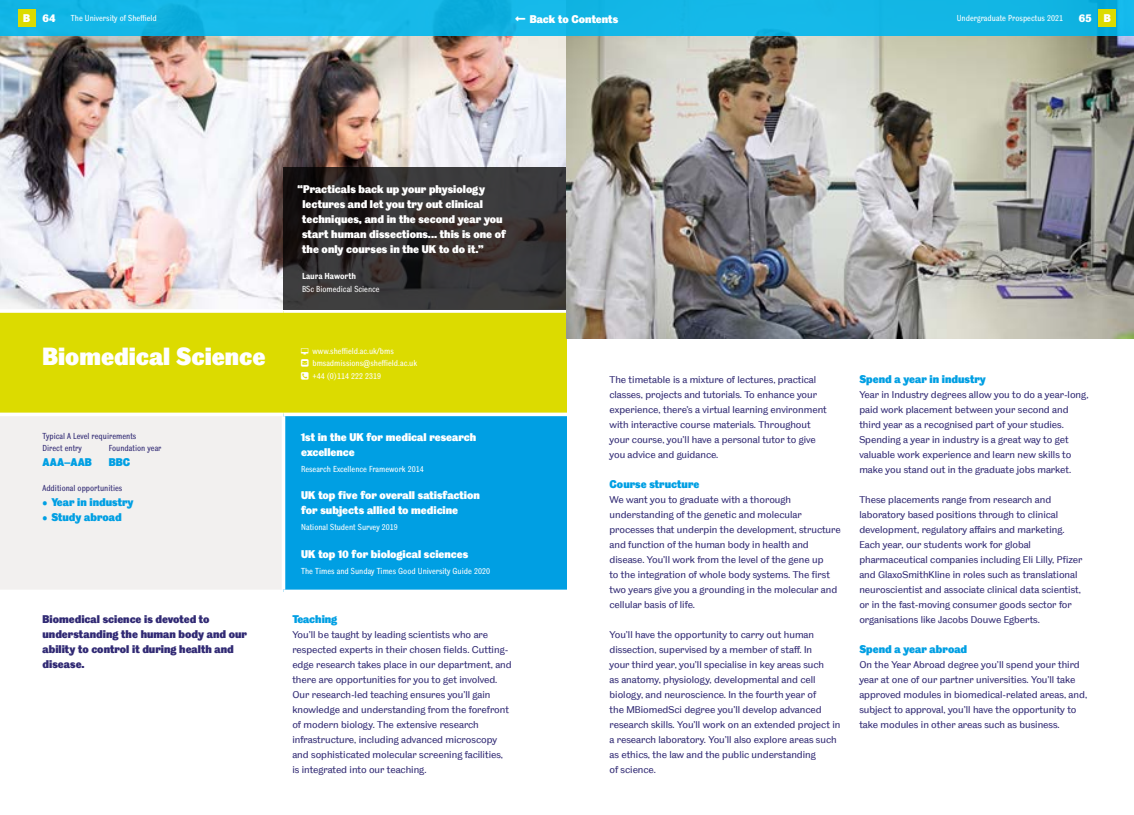
<style>
.page{position:relative;width:1134px;height:815px;background:#fff}
.page>*{position:absolute;margin:0;border:0;box-sizing:border-box;transform-origin:0 0}
.t1{font:25px "TUOS Pro Blake Display";color:#fff}
.t2{font:11.25px/15px "TUOS Pro Blake Display";color:#fff}
.t3{font:11.25px/15px "TUOS Pro Blake Display";color:#312a74}
.t4{font:11.25px "TUOS Pro Blake Display";color:#009fe3}
.t5{font:10px/15px "TUOS Blake";color:#312a74}
.t6{font:8.75px/12.5px "TUOS Pro Blake Cond";color:#fff}
.t7{font:8.75px/12.5px "TUOS Pro Blake Cond";color:#312a74}
.t8{font:700 8.75px "TUOS Pro Blake Cond";color:#fff}
</style>
<div class="page">
<img style="left:0;top:35px;width:567px;height:274px">
<div style="left:0;top:313px;width:567px;height:100px;background:#dcdb00"></div>
<div style="left:0;top:414px;width:283px;height:177px;background:#f2f0ef"></div>
<div style="left:283px;top:414px;width:284px;height:177px;background:#009fe3"></div>
<hr style="left:0;top:413px;width:283px;height:3px;background:#fff">
<hr style="left:283px;top:413px;width:284px;height:3px;background:#fff">
<hr style="left:282px;top:416px;width:3px;height:174px;background:#fff">
<svg style="left:0;top:309px;width:283px;height:4px"></svg>
<svg style="left:283px;top:309px;width:284px;height:4px"></svg>
<hr style="left:0;top:590px;width:283px;height:3px;background:#fff">
<hr style="left:283px;top:590px;width:284px;height:3px;background:#fff">
<svg style="left:283px;top:167px;width:284px;height:142px;background:#322f30"></svg>
<img style="left:567px;top:35px;width:567px;height:303px">
<div style="left:0;top:0;width:1134px;height:35px;background:#14b7e7"></div>
<div style="left:18px;top:9px;width:17px;height:18px;background:#dcdb00"></div>
<div style="left:1098px;top:9px;width:18px;height:18px;background:#dcdb00"></div>
<svg style="left:301px;top:348px;width:10px;height:32px"></svg>
<p class="t2" style="left:23px;top:11px;width:34px">B 64</p>
<p class="t6" style="left:71px;top:12px;width:87px">The University of Sheffield</p>
<p class="t2" style="left:530px;top:11px;width:90px">Back to Contents</p>
<p class="t6" style="left:957px;top:12px;width:108px">Undergraduate Prospectus 2021</p>
<p class="t2" style="left:1079px;top:11px;width:34px">65 B</p>
<p class="t2" style="left:302px;top:182px;width:206px;text-indent:-4px">“Practicals back up your physiology lectures and let you try out clinical techniques, and in the second year you start human dissections... this is one of the only courses in the UK to do it.”</p>
<p class="t8" style="left:302px;top:271px;width:55px">Laura Haworth</p>
<p class="t6" style="left:302px;top:282px;width:79px">BSc Biomedical Science</p>
<h1 class="t1" style="left:43px;top:341px;width:224px">Biomedical Science</h1>
<p class="t6" style="left:312px;top:345px;width:106px">www.sheffield.ac.uk/bms bmsadmissions@sheffield.ac.uk +44 (0)114 222 2319</p>
<p class="t7" style="left:43px;top:429px;width:95px">Typical A Level requirements<br>Direct entry</p>
<p class="t7" style="left:109px;top:442px;width:54px">Foundation year</p>
<p class="t4" style="left:43px;top:455px;width:51px">AAA–AAB</p>
<p class="t4" style="left:109px;top:455px;width:23px">BBC</p>
<p class="t7" style="left:43px;top:482px;width:81px">Additional opportunities</p>
<p class="t4" style="left:43px;top:495px;width:93px">• Year in industry</p>
<p class="t4" style="left:43px;top:510px;width:81px">• Study abroad</p>
<p class="t2" style="left:301px;top:429px;width:176px">1st in the UK for medical research excellence</p>
<p class="t6" style="left:301px;top:462px;width:124px">Research Excellence Framework 2014</p>
<p class="t2" style="left:301px;top:488px;width:180px">UK top five for overall satisfaction for subjects allied to medicine</p>
<p class="t6" style="left:301px;top:521px;width:98px">National Student Survey 2019</p>
<p class="t2" style="left:301px;top:546px;width:169px">UK top 10 for biological sciences</p>
<p class="t6" style="left:301px;top:564px;width:190px">The Times and Sunday Times Good University Guide 2020</p>
<p class="t3" style="left:43px;top:612px;width:206px">Biomedical science is devoted to understanding the human body and our ability to control it during health and disease.</p>
<p class="t4" style="left:292px;top:612px;width:46px">Teaching</p>
<p class="t5" style="left:292px;top:627px;width:221px">You’ll be taught by leading scientists who are respected experts in their chosen fields. Cutting&shy;edge research takes place in our department, and there are opportunities for you to get involved.<br>Our research-led teaching ensures you’ll gain knowledge and understanding from the forefront of modern biology. The extensive research infrastructure, including advanced microscopy and sophisticated molecular screening facilities, is integrated into our teaching.</p>
<p class="t5" style="left:609px;top:372px;width:219px">The timetable is a mixture of lectures, practical classes, projects and tutorials. To enhance your experience, there’s a virtual learning environment with interactive course materials. Throughout your course, you’ll have a personal tutor to give you advice and guidance.</p>
<p class="t4" style="left:609px;top:477px;width:91px">Course structure</p>
<p class="t5" style="left:609px;top:492px;width:233px">We want you to graduate with a thorough understanding of the genetic and molecular processes that underpin the development, structure and function of the human body in health and disease. You’ll work from the level of the gene up<br>to the integration of whole body systems. The first two years give you a grounding in the molecular and cellular basis of life.</p>
<p class="t5" style="left:609px;top:627px;width:232px">You’ll have the opportunity to carry out human dissection, supervised by a member of staff. In<br>your third year, you’ll specialise in key areas such<br>as anatomy, physiology, developmental and cell biology, and neuroscience. In the fourth year of<br>the MBiomedSci degree you’ll develop advanced research skills. You’ll work on an extended project in a research laboratory. You’ll also explore areas such as ethics, the law and the public understanding<br>of science.</p>
<p class="t4" style="left:859px;top:372px;width:128px">Spend a year in industry</p>
<p class="t5" style="left:859px;top:387px;width:231px">Year in Industry degrees allow you to do a year-long, paid work placement between your second and third year as a recognised part of your studies.<br>Spending a year in industry is a great way to get valuable work experience and learn new skills to make you stand out in the graduate jobs market.</p>
<p class="t5" style="left:859px;top:492px;width:225px">These placements range from research and laboratory based positions through to clinical development, regulatory affairs and marketing.<br>Each year, our students work for global pharmaceutical companies including Eli Lilly, Pfizer and GlaxoSmithKline in roles such as translational neuroscientist and associate clinical data scientist, or in the fast-moving consumer goods sector for organisations like Jacobs Douwe Egberts.</p>
<p class="t4" style="left:859px;top:642px;width:109px">Spend a year abroad</p>
<p class="t5" style="left:859px;top:657px;width:229px">On the Year Abroad degree you’ll spend your third year at one of our partner universities. You’ll take approved modules in biomedical-related areas, and, subject to approval, you’ll have the opportunity to take modules in other areas such as business.</p>
</div>
